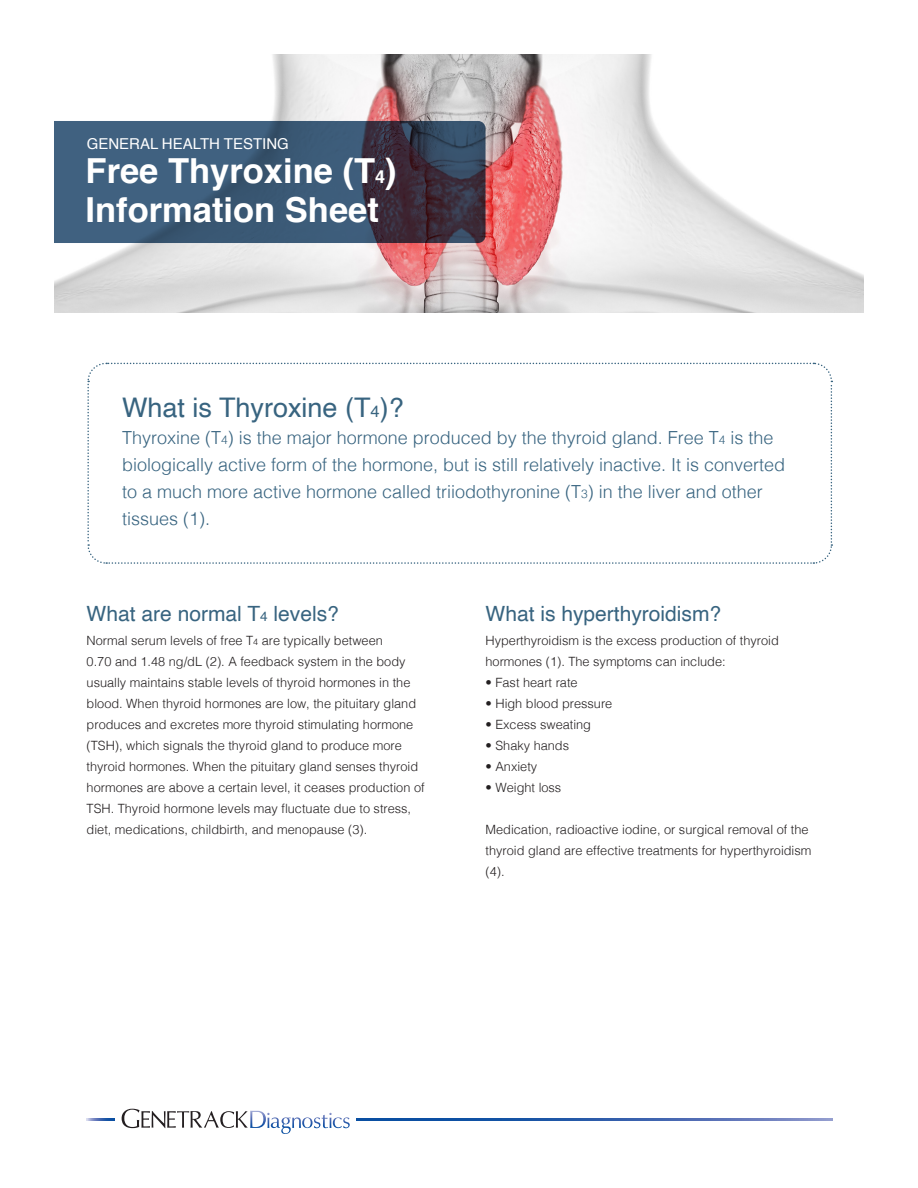
<style>
.page{position:relative;width:918px;height:1188px;background:#fff}
.page>*{position:absolute;margin:0;border:0;box-sizing:border-box;transform-origin:0 0}
.t1{font:700 34.5px/39px "Helvetica";color:#fff}
.t2{font:27px "Helvetica";color:#386480}
.t3{font:21px "Helvetica";color:#386480}
.t4{font:300 18px/27px "Helvetica";color:#386480}
.t5{font:15px "Helvetica";color:#fff}
.t6{font:300 12.75px/21px "Helvetica";color:#231f20}
.s1{font-size:18px}
.s2{font-size:16.5px}
.s3{font-size:12px}
.s4{font-size:13.5px}
.s5{font-size:9px}
</style>
<div class="page">
<img style="left:54px;top:54px;width:810px;height:258px">
<svg style="left:54px;top:121px;width:432px;height:122px;background:#3c516b"></svg>
<svg style="left:87px;top:362px;width:746px;height:202px"></svg>
<svg style="left:356px;top:1119px;width:477px;height:1px"></svg>
<svg style="left:87px;top:1119px;width:28px;height:1px"></svg>
<svg style="left:122px;top:1109px;width:228px;height:25px"></svg>
<p class="t5" style="left:87px;top:132px;width:204px">GENERAL HEALTH TESTING</p>
<p class="t1" style="left:86px;top:151px;width:312px">Free Thyroxine (T<span class="s1">4</span>)<br>Information Sheet</p>
<p class="t2" style="left:122px;top:387px;width:283px">What is Thyroxine (T<span class="s2">4</span>)?</p>
<p class="t4" style="left:122px;top:423px;width:665px">Thyroxine (T<span class="s3">4</span>) is the major hormone produced by the thyroid gland. Free T<span class="s3">4</span> is the biologically active form of the hormone, but is still relatively inactive. It is converted to a much more active hormone called triiodothyronine (T<span class="s3">3</span>) in the liver and other tissues (1).</p>
<p class="t3" style="left:87px;top:597px;width:254px">What are normal T<span class="s4">4</span> levels?</p>
<p class="t6" style="left:87px;top:629px;width:340px">Normal serum levels of free T<span class="s5">4</span> are typically between<br>0.70 and 1.48 ng/dL (2). A feedback system in the body usually maintains stable levels of thyroid hormones in the blood. When thyroid hormones are low, the pituitary gland produces and excretes more thyroid stimulating hormone (TSH), which signals the thyroid gland to produce more thyroid hormones. When the pituitary gland senses thyroid hormones are above a certain level, it ceases production of TSH. Thyroid hormone levels may fluctuate due to stress, diet, medications, childbirth, and menopause (3).</p>
<p class="t3" style="left:486px;top:597px;width:237px">What is hyperthyroidism?</p>
<p class="t6" style="left:486px;top:629px;width:295px">Hyperthyroidism is the excess production of thyroid hormones (1). The symptoms can include:</p>
<p class="t6" style="left:486px;top:671px;width:94px">• Fast heart rate</p>
<p class="t6" style="left:486px;top:692px;width:128px">• High blood pressure</p>
<p class="t6" style="left:486px;top:713px;width:107px">• Excess sweating</p>
<p class="t6" style="left:486px;top:734px;width:85px">• Shaky hands</p>
<p class="t6" style="left:486px;top:755px;width:53px">• Anxiety</p>
<p class="t6" style="left:486px;top:776px;width:77px">• Weight loss</p>
<p class="t6" style="left:486px;top:818px;width:327px">Medication, radioactive iodine, or surgical removal of the thyroid gland are effective treatments for hyperthyroidism (4).</p>
</div>
